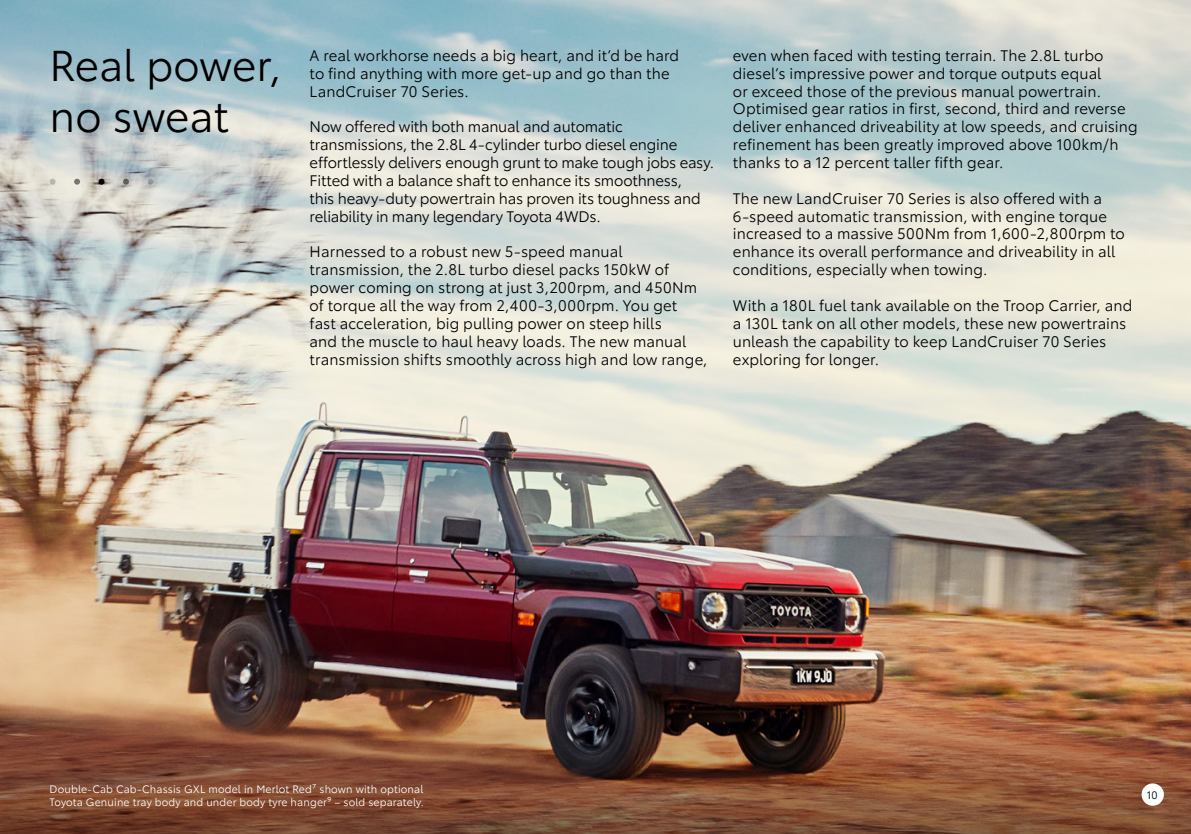
<style>
.page{position:relative;width:1191px;height:834px;background:#fff}
.page>*{position:absolute;margin:0;border:0;box-sizing:border-box;transform-origin:0 0}
.t1{font:42px/50.4px "Toyota Type";color:#000}
.t2{font:14.88px/17.8px "Toyota Type";letter-spacing:.005em;color:#000}
.t3{font:14.88px/17.8px "Toyota Type";letter-spacing:-.015em;color:#000}
.t4{font:10.5px/12.6px "Toyota Type";letter-spacing:.015em;color:#fff}
.t5{font:10.5px "Toyota Type";color:#000}
</style>
<div class="page">
<img style="left:0;top:0;width:1191px;height:682px">
<img style="left:0;top:682px;width:1191px;height:151px">
<svg style="left:50px;top:179px;width:6px;height:6px"></svg>
<svg style="left:74px;top:179px;width:6px;height:6px"></svg>
<svg style="left:99px;top:179px;width:5px;height:6px"></svg>
<svg style="left:123px;top:179px;width:6px;height:6px"></svg>
<svg style="left:147px;top:179px;width:6px;height:6px"></svg>
<div style="left:1141px;top:783px;width:22px;height:22px;background:#fff;border-radius:50%"></div>
<h1 class="t1" style="left:50px;top:38px;width:233px">Real power, no sweat</h1>
<p class="t2" style="left:310px;top:45px;width:371px">A real workhorse needs a big heart, and it’d be hard to find anything with more get-up and go than the<br>LandCruiser 70 Series.</p>
<p class="t3" style="left:310px;top:117px;width:406px">Now offered with both manual and automatic transmissions, the 2.8L 4-cylinder turbo diesel engine effortlessly delivers enough grunt to make tough jobs easy.<br>Fitted with a balance shaft to enhance its smoothness,<br>this heavy-duty powertrain has proven its toughness and reliability in many legendary Toyota 4WDs.</p>
<p class="t2" style="left:310px;top:242px;width:399px">Harnessed to a robust new 5-speed manual transmission, the 2.8L turbo diesel packs 150kW of power coming on strong at just 3,200rpm, and 450Nm of torque all the way from 2,400-3,000rpm. You get<br>fast acceleration, big pulling power on steep hills<br>and the muscle to haul heavy loads. The new manual transmission shifts smoothly across high and low range,</p>
<p class="t2" style="left:733px;top:45px;width:406px">even when faced with testing terrain. The 2.8L turbo diesel’s impressive power and torque outputs equal<br>or exceed those of the previous manual powertrain.<br>Optimised gear ratios in first, second, third and reverse deliver enhanced driveability at low speeds, and cruising refinement has been greatly improved above 100km/h thanks to a 12 percent taller fifth gear.</p>
<p class="t2" style="left:733px;top:188px;width:393px">The new LandCruiser 70 Series is also offered with a 6-speed automatic transmission, with engine torque increased to a massive 500Nm from 1,600-2,800rpm to enhance its overall performance and driveability in all conditions, especially when towing.</p>
<p class="t2" style="left:733px;top:295px;width:401px">With a 180L fuel tank available on the Troop Carrier, and a 130L tank on all other models, these new powertrains unleash the capability to keep LandCruiser 70 Series exploring for longer.</p>
<p class="t4" style="left:50px;top:782px;width:376px">Double-Cab Cab-Chassis GXL model in Merlot Red⁷ shown with optional<br>Toyota Genuine tray body and under body tyre hanger⁹ – sold separately.</p>
<p class="t5" style="left:1146px;top:786px;width:12px">10</p>
</div>
